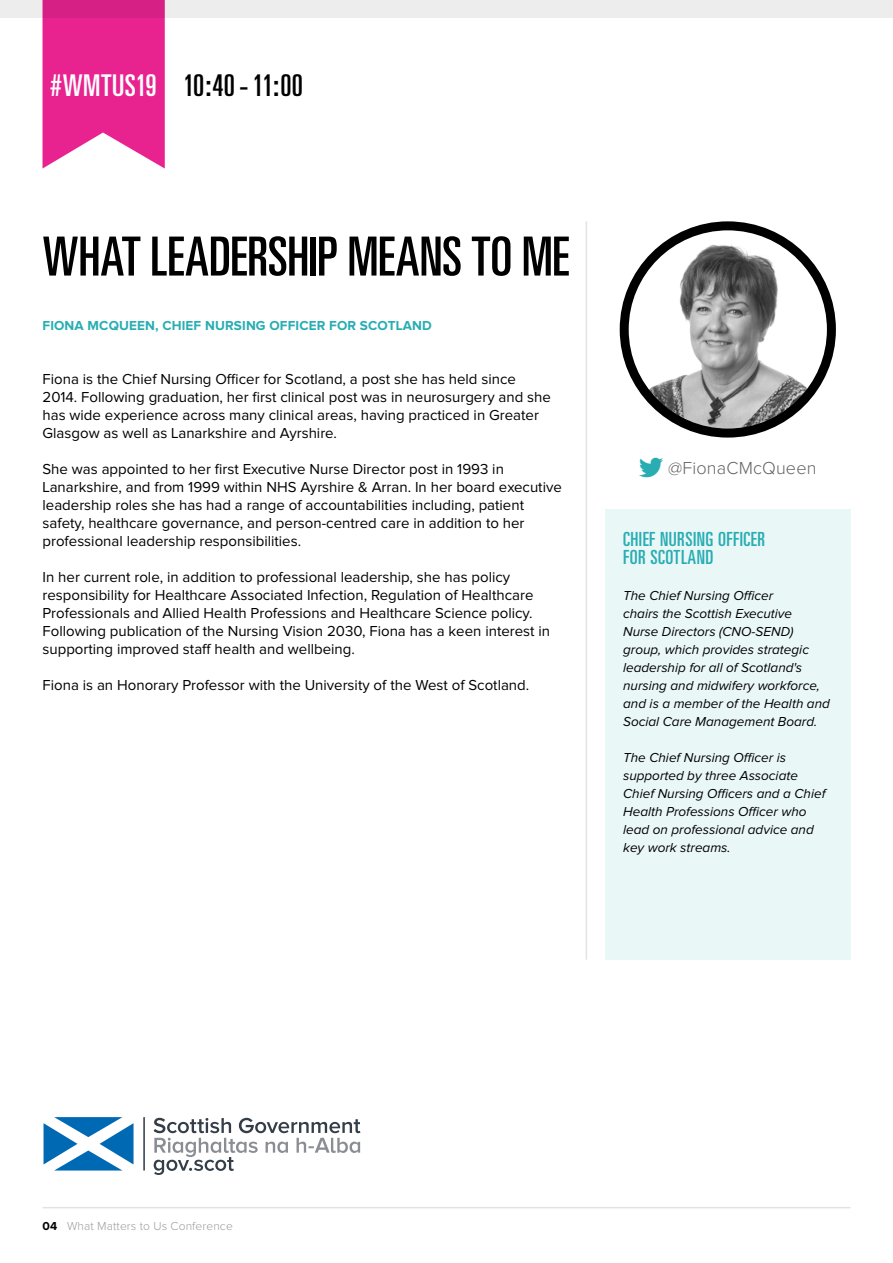
<style>
.page{position:relative;width:893px;height:1263px;background:#fff}
.page>*{position:absolute;margin:0;border:0;box-sizing:border-box;transform-origin:0 0}
.t1{font:ultra-condensed 54px "Univers";letter-spacing:-.005em;color:#000}
.Times{font:ultra-condensed 30px "Univers";letter-spacing:-.015em;color:#000}
.t2{font:ultra-condensed 30px "Univers";letter-spacing:.015em;color:#fff}
.sidebar_heading{font:ultra-condensed 19.5px/18px "Univers";letter-spacing:.025em;color:#28adb3}
.social_media_links{font:300 18px "Proxima Nova";letter-spacing:.01em;color:#646363}
.t3{font:15px/18px "Proxima Nova";color:#000}
.sidebar{font:italic 13.5px/18px "Proxima Nova";color:#000}
.byline{font:700 13.5px "Proxima Nova";letter-spacing:.01em;color:#28adb3}
.t4{font:300 12px "Proxima Nova";letter-spacing:.01em;color:#9d9d9c}
.s1{font-weight:700;color:#000}
</style>
<div class="page">
<svg style="left:43px;top:18px;width:122px;height:151px;background:#ea3d9d"></svg>
<hr style="left:43px;top:1207px;width:807px;height:1px;background:#e3e3e3">
<div style="left:0;top:0;width:893px;height:18px;background:#ededed"></div>
<div style="left:605px;top:510px;width:245px;height:450px;background:#eaf7f7"></div>
<img style="left:624px;top:226px;width:207px;height:207px;border-radius:104px">
<div style="left:620px;top:221px;width:216px;height:217px;border:9px solid #000;border-radius:50%"></div>
<hr style="left:586px;top:221px;width:1px;height:739px;background:#e3e3e3">
<hr style="left:143px;top:1117px;width:2px;height:53px;background:#343e48">
<svg style="left:44px;top:1117px;width:90px;height:53px"></svg>
<svg style="left:154px;top:1118px;width:206px;height:57px"></svg>
<h2 class="t2" style="left:51px;top:68px;width:108px">#WMTUS19</h2>
<p class="Times" style="left:183px;top:68px;width:121px">10:40-11:00</p>
<p class="t1" style="left:43px;top:226px;width:528px">WHAT LEADERSHIP MEANS TO ME</p>
<p class="byline" style="left:43px;top:319px;width:391px">FIONA MCQUEEN, CHIEF NURSING OFFICER FOR SCOTLAND</p>
<p class="t3" style="left:43px;top:370px;width:510px">Fiona is the Chief Nursing Officer for Scotland, a post she has held since 2014. Following graduation, her first clinical post was in neurosurgery and she has wide experience across many clinical areas, having practiced in Greater Glasgow as well as Lanarkshire and Ayrshire.</p>
<p class="t3" style="left:43px;top:460px;width:521px">She was appointed to her first Executive Nurse Director post in 1993 in Lanarkshire, and from 1999 within NHS Ayrshire &amp; Arran. In her board executive leadership roles she has had a range of accountabilities including, patient safety, healthcare governance, and person-centred care in addition to her professional leadership responsibilities.</p>
<p class="t3" style="left:43px;top:568px;width:509px">In her current role, in addition to professional leadership, she has policy responsibility for Healthcare Associated Infection, Regulation of Healthcare Professionals and Allied Health Professions and Healthcare Science policy.<br>Following publication of the Nursing Vision 2030, Fiona has a keen interest in supporting improved staff health and wellbeing.</p>
<p class="t3" style="left:43px;top:676px;width:488px">Fiona is an Honorary Professor with the University of the West of Scotland.</p>
<p class="social_media_links" style="left:668px;top:459px;width:150px">@FionaCMcQueen</p>
<p class="sidebar_heading" style="left:623px;top:530px;width:144px">CHIEF NURSING OFFICER<br>FOR SCOTLAND</p>
<p class="sidebar" style="left:623px;top:587px;width:208px">The Chief Nursing Officer<br>chairs the Scottish Executive<br>Nurse Directors (CNO-SEND) group, which provides strategic leadership for all of Scotland's nursing and midwifery workforce, and is a member of the Health and<br>Social Care Management Board.</p>
<p class="sidebar" style="left:623px;top:749px;width:204px">The Chief Nursing Officer is supported by three Associate<br>Chief Nursing Officers and a Chief<br>Health Professions Officer who lead on professional advice and key work streams.</p>
<p class="t4" style="left:43px;top:1220px;width:192px"><span class="s1">04</span> What Matters to Us Conference</p>
</div>
